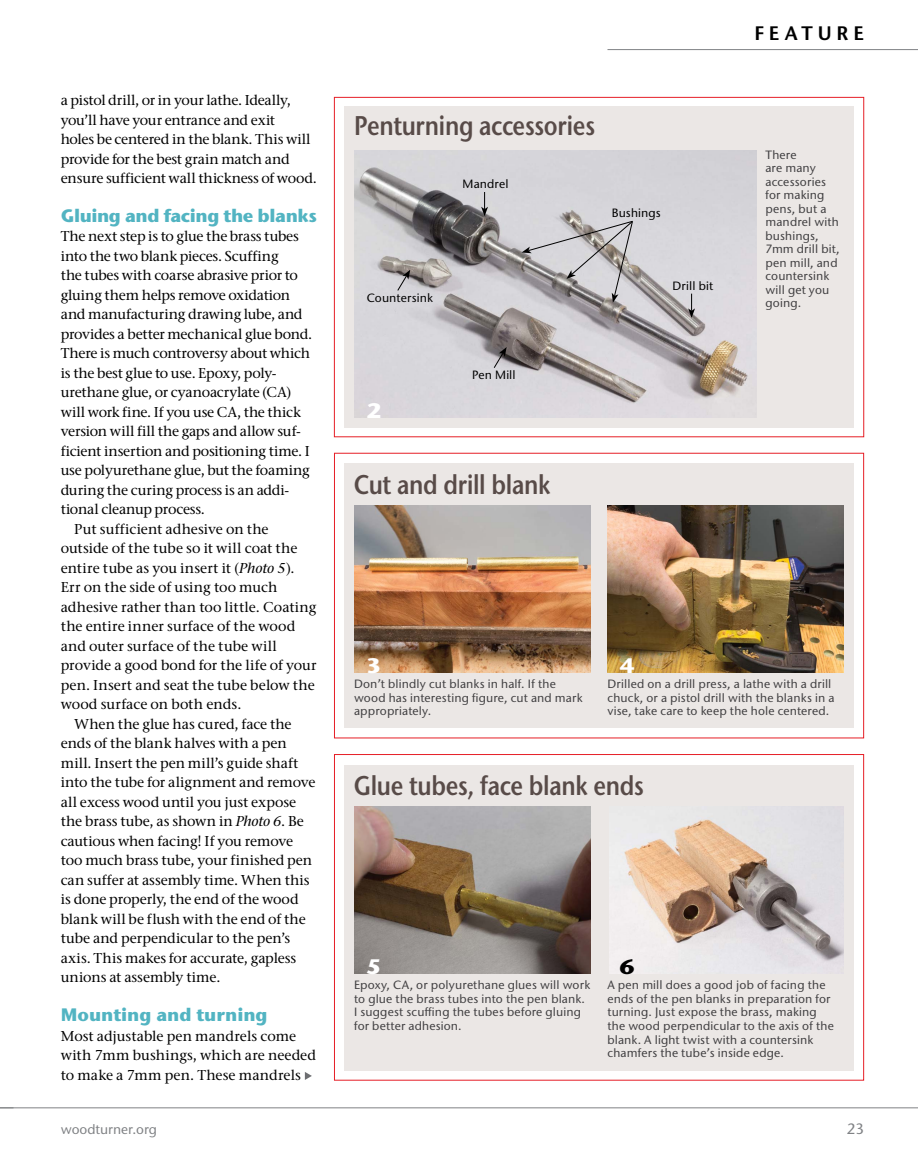
<style>
.page{position:relative;width:918px;height:1175px;background:#fff}
.page>*{position:absolute;margin:0;border:0;box-sizing:border-box;transform-origin:0 0}
.t1{font:600 27px "Stone Sans ITC Pro";letter-spacing:-.015em;color:#584b48;scale:.85 1}
.t2{font:700 21px "Stone Sans ITC Pro";color:#fff;scale:1.1 1}
.t3{font:700 21px "Stone Sans ITC Pro";color:#000;scale:1.1 1}
.t4{font:600 19.5px "Stone Sans ITC Pro";letter-spacing:.255em;color:#000}
.t5{font:700 18px "Stone Sans ITC Pro";letter-spacing:-.015em;color:#52b4c2}
.t6{font:500 15px "Stone Sans ITC Pro";color:#808285}
.t7{font:500 14.25px/19.5px "Stone Serif ITC Pro";letter-spacing:-.005em;color:#000}
.t8{font:500 13.5px "Stone Sans ITC Pro";color:#808285}
.t9{font:500 12px/13.5px "Stone Sans ITC Pro";letter-spacing:.015em;color:#414042}
.t10{font:500 12px "Stone Sans ITC Pro";letter-spacing:.01em;color:#000}
.s1{font-style:italic}
</style>
<div class="page">
<hr style="left:0;top:1107px;width:918px;height:1px;background:#808285">
<hr style="left:608px;top:49px;width:310px;height:1px;background:#808285">
<svg style="left:0;top:1107px;width:14px;height:1px"></svg>
<svg style="left:305px;top:1072px;width:7px;height:8px"></svg>
<div style="left:344px;top:106px;width:510px;height:321px;background:#ebe7e5"></div>
<img style="left:354px;top:151px;width:403px;height:266px">
<div style="left:334px;top:453px;width:530px;height:285px;border:1px solid #e61e26"></div>
<div style="left:344px;top:463px;width:510px;height:264px;background:#ebe7e5"></div>
<div style="left:344px;top:764px;width:510px;height:306px;background:#ebe7e5"></div>
<img style="left:607px;top:505px;width:237px;height:167px">
<img style="left:609px;top:806px;width:235px;height:167px">
<img style="left:354px;top:505px;width:237px;height:167px">
<img style="left:354px;top:806px;width:237px;height:167px">
<svg style="left:481px;top:192px;width:7px;height:24px"></svg>
<svg style="left:688px;top:294px;width:7px;height:24px"></svg>
<svg style="left:522px;top:220px;width:111px;height:83px;background:#b8b6b8"></svg>
<svg style="left:493px;top:347px;width:14px;height:22px"></svg>
<svg style="left:397px;top:270px;width:13px;height:21px"></svg>
<p class="t7" style="left:61px;top:90px;width:258px">a pistol drill, or in your lathe. Ideally, you’ll have your entrance and exit<br>holes be centered in the blank. This will provide for the best grain match and ensure sufficient wall thickness of wood.</p>
<p class="t5" style="left:61px;top:204px;width:258px">Gluing and facing the blanks</p>
<p class="t7" style="left:61px;top:227px;width:240px">The next step is to glue the brass tubes</p>
<p class="t7" style="left:61px;top:246px;width:219px">into the two blank pieces. Scuffing</p>
<p class="t7" style="left:61px;top:266px;width:239px">the tubes with coarse abrasive prior to</p>
<p class="t7" style="left:61px;top:285px;width:231px">gluing them helps remove oxidation</p>
<p class="t7" style="left:61px;top:305px;width:243px">and manufacturing drawing lube, and</p>
<p class="t7" style="left:61px;top:324px;width:253px">provides a better mechanical glue bond.</p>
<p class="t7" style="left:61px;top:344px;width:251px">There is much controversy about which</p>
<p class="t7" style="left:61px;top:363px;width:217px">is the best glue to use. Epoxy, poly-</p>
<p class="t7" style="left:61px;top:383px;width:232px">urethane glue, or cyanoacrylate (CA)</p>
<p class="t7" style="left:61px;top:402px;width:242px">will work fine. If you use CA, the thick</p>
<p class="t7" style="left:61px;top:421px;width:242px">version will fill the gaps and allow suf-</p>
<p class="t7" style="left:61px;top:441px;width:250px">ficient insertion and positioning time. I</p>
<p class="t7" style="left:61px;top:460px;width:251px">use polyurethane glue, but the foaming</p>
<p class="t7" style="left:61px;top:480px;width:230px">during the curing process is an addi-</p>
<p class="t7" style="left:61px;top:499px;width:146px">tional cleanup process.</p>
<p class="t7" style="left:74px;top:519px;width:196px">Put sufficient adhesive on the</p>
<p class="t7" style="left:61px;top:538px;width:238px">outside of the tube so it will coat the</p>
<p class="t7" style="left:61px;top:558px;width:235px">entire tube as you insert it (<span class="s1">Photo 5</span>).</p>
<p class="t7" style="left:61px;top:577px;width:218px">Err on the side of using too much</p>
<p class="t7" style="left:61px;top:597px;width:257px">adhesive rather than too little. Coating</p>
<p class="t7" style="left:61px;top:616px;width:236px">the entire inner surface of the wood</p>
<p class="t7" style="left:61px;top:636px;width:218px">and outer surface of the tube will</p>
<p class="t7" style="left:61px;top:655px;width:258px">provide a good bond for the life of your</p>
<p class="t7" style="left:61px;top:675px;width:256px">pen. Insert and seat the tube below the</p>
<p class="t7" style="left:61px;top:694px;width:182px">wood surface on both ends.</p>
<p class="t7" style="left:74px;top:714px;width:219px">When the glue has cured, face the</p>
<p class="t7" style="left:61px;top:733px;width:228px">ends of the blank halves with a pen</p>
<p class="t7" style="left:61px;top:753px;width:239px">mill. Insert the pen mill’s guide shaft</p>
<p class="t7" style="left:61px;top:772px;width:256px">into the tube for alignment and remove</p>
<p class="t7" style="left:61px;top:792px;width:237px">all excess wood until you just expose</p>
<p class="t7" style="left:61px;top:811px;width:245px">the brass tube, as shown in <span class="s1">Photo 6</span>. Be</p>
<p class="t7" style="left:61px;top:831px;width:234px">cautious when facing! If you remove</p>
<p class="t7" style="left:61px;top:850px;width:253px">too much brass tube, your finished pen</p>
<p class="t7" style="left:61px;top:870px;width:251px">can suffer at assembly time. When this</p>
<p class="t7" style="left:61px;top:889px;width:239px">is done properly, the end of the wood</p>
<p class="t7" style="left:61px;top:909px;width:246px">blank will be flush with the end of the</p>
<p class="t7" style="left:61px;top:928px;width:231px">tube and perpendicular to the pen’s</p>
<p class="t7" style="left:61px;top:948px;width:237px">axis. This makes for accurate, gapless</p>
<p class="t7" style="left:61px;top:967px;width:161px">unions at assembly time.</p>
<p class="t5" style="left:61px;top:1003px;width:208px">Mounting and turning</p>
<p class="t7" style="left:61px;top:1026px;width:257px">Most adjustable pen mandrels come with 7mm bushings, which are needed to make a 7mm pen. These mandrels</p>
<h1 class="t1" style="left:354px;top:109px;width:285px">Penturning accessories</h1>
<p class="t10" style="left:463px;top:177px;width:48px">Mandrel</p>
<p class="t10" style="left:612px;top:206px;width:51px">Bushings</p>
<p class="t10" style="left:367px;top:290px;width:68px">Countersink</p>
<p class="t10" style="left:673px;top:278px;width:42px">Drill bit</p>
<h2 class="t2" style="left:366px;top:396px;width:16px">2</h2>
<p class="t10" style="left:472px;top:367px;width:45px">Pen Mill</p>
<h1 class="t1" style="left:354px;top:467px;width:233px">Cut and drill blank</h1>
<h3 class="t4" style="left:754px;top:21px;width:111px">FEATURE</h3>
<p class="t9" style="left:765px;top:147px;width:76px">There<br>are many accessories for making pens, but a mandrel with bushings,<br>7mm drill bit, pen mill, and countersink will get you going.</p>
<h2 class="t2" style="left:366px;top:651px;width:16px">3</h2>
<p class="t9" style="left:354px;top:677px;width:230px">Don’t blindly cut blanks in half. If the wood has interesting figure, cut and mark appropriately.</p>
<h2 class="t2" style="left:620px;top:651px;width:16px">4</h2>
<p class="t9" style="left:607px;top:677px;width:229px">Drilled on a drill press, a lathe with a drill chuck, or a pistol drill with the blanks in a vise, take care to keep the hole centered.</p>
<h1 class="t1" style="left:354px;top:768px;width:343px">Glue tubes, face blank ends</h1>
<h2 class="t2" style="left:366px;top:953px;width:16px">5</h2>
<p class="t9" style="left:354px;top:978px;width:238px">Epoxy, CA, or polyurethane glues will work to glue the brass tubes into the pen blank.<br>I suggest scuffing the tubes before gluing for better adhesion.</p>
<h2 class="t3" style="left:620px;top:953px;width:16px">6</h2>
<p class="t9" style="left:607px;top:978px;width:228px">A pen mill does a good job of facing the ends of the pen blanks in preparation for turning. Just expose the brass, making the wood perpendicular to the axis of the blank. A light twist with a countersink chamfers the tube’s inside edge.</p>
<p class="t8" style="left:61px;top:1120px;width:98px">woodturner.org</p>
<p class="t6" style="left:847px;top:1119px;width:19px">23</p>
</div>
